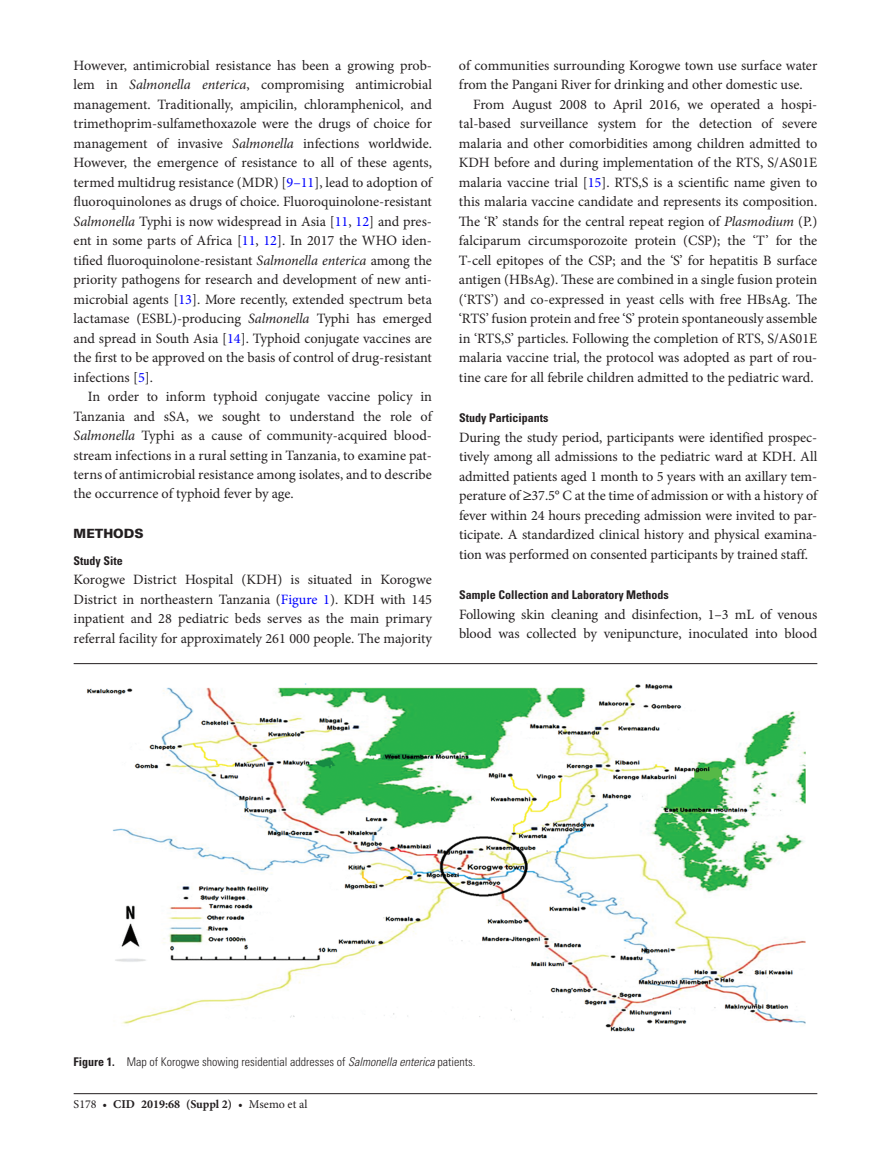
<style>
.page{position:relative;width:891px;height:1174px;background:#fff}
.page>*{position:absolute;margin:0;border:0;box-sizing:border-box;transform-origin:0 0}
.t1{font:14.25px/19.5px "Minion Pro";letter-spacing:-.005em;color:#231f20;text-align:justify}
.t2{font:900 12.75px "Univers LT Std";color:#231f20}
.t3{font:300 condensed 12px "Univers LT Std";color:#231f20}
.t4{font:700 condensed 12px "Univers LT Std";color:#231f20}
.t5{font:700 12px "Minion Pro";color:#231f20}
.s1{font-style:italic}
.s2{color:#00f}
.s3{font-family:"Gandhari Unicode"}
.s4{font-weight:700}
.s5{font-weight:400}
</style>
<div class="page">
<hr style="left:74px;top:1093px;width:743px;height:1px;background:#231f20">
<hr style="left:74px;top:663px;width:743px;height:1px;background:#231f20">
<img style="left:87px;top:683px;width:719px;height:349px">
<p class="t1" style="left:74px;top:55px;width:360px">However, antimicrobial resistance has been a growing prob&shy;lem in <span class="s1">Salmonella enterica</span>, compromising antimicrobial management. Traditionally, ampicilin, chloramphenicol, and trimethoprim-sulfamethoxazole were the drugs of choice for management of invasive <span class="s1">Salmonella</span> infections worldwide.<br>However, the emergence of resistance to all of these agents, termed multidrug resistance (MDR) [<span class="s2">9–11</span>], lead to adoption of fluoroquinolones as drugs of choice. Fluoroquinolone-resistant <span class="s1">Salmonella</span> Typhi is now widespread in Asia [<span class="s2">11</span>, <span class="s2">12</span>] and pres&shy;ent in some parts of Africa [<span class="s2">11</span>, <span class="s2">12</span>]. In 2017 the WHO iden&shy;tified fluoroquinolone-resistant <span class="s1">Salmonella enterica</span> among the priority pathogens for research and development of new anti&shy;microbial agents [<span class="s2">13</span>]. More recently, extended spectrum beta lactamase (ESBL)-producing <span class="s1">Salmonella</span> Typhi has emerged and spread in South Asia [<span class="s2">14</span>]. Typhoid conjugate vaccines are the first to be approved on the basis of control of drug-resistant infections [<span class="s2">5</span>].</p>
<p class="t1" style="left:74px;top:387px;width:360px;text-indent:14px">In order to inform typhoid conjugate vaccine policy in Tanzania and sSA, we sought to understand the role of <span class="s1">Salmonella</span> Typhi as a cause of community-acquired blood&shy;stream infections in a rural setting in Tanzania, to examine pat&shy;terns of antimicrobial resistance among isolates, and to describe the occurrence of typhoid fever by age.</p>
<p class="t2" style="left:74px;top:525px;width:72px">METHODS</p>
<p class="t4" style="left:74px;top:553px;width:51px">Study Site</p>
<p class="t1" style="left:74px;top:570px;width:360px">Korogwe District Hospital (KDH) is situated in Korogwe District in northeastern Tanzania (<span class="s2">Figure 1</span>). KDH with 145 inpatient and 28 pediatric beds serves as the main primary referral facility for approximately 261 000 people. The majority</p>
<p class="t1" style="left:459px;top:55px;width:360px">of communities surrounding Korogwe town use surface water from the Pangani River for drinking and other domestic use.</p>
<p class="t1" style="left:459px;top:94px;width:360px;text-indent:14px">From August 2008 to April 2016, we operated a hospi&shy;tal-based surveillance system for the detection of severe malaria and other comorbidities among children admitted to KDH before and during implementation of the RTS, S/AS01E malaria vaccine trial [<span class="s2">15</span>]. RTS,S is a scientific name given to this malaria vaccine candidate and represents its composition.<br>The ‘R’ stands for the central repeat region of <span class="s1">Plasmodium</span> (P.) falciparum circumsporozoite protein (CSP); the ‘T’ for the T-cell epitopes of the CSP; and the ‘S’ for hepatitis B surface antigen (HBsAg). These are combined in a single fusion protein (‘RTS’) and co-expressed in yeast cells with free HBsAg. The ‘RTS’ fusion protein and free ‘S’ protein spontaneously assemble in ‘RTS,S’ particles. Following the completion of RTS, S/AS01E malaria vaccine trial, the protocol was adopted as part of rou&shy;tine care for all febrile children admitted to the pediatric ward.</p>
<p class="t4" style="left:459px;top:410px;width:91px">Study Participants</p>
<p class="t1" style="left:459px;top:427px;width:360px">During the study period, participants were identified prospec&shy;tively among all admissions to the pediatric ward at KDH. All admitted patients aged 1 month to 5 years with an axillary tem&shy;perature of <span class="s3">≥</span>37.5° C at the time of admission or with a history of fever within 24 hours preceding admission were invited to par&shy;ticipate. A standardized clinical history and physical examina&shy;tion was performed on consented participants by trained staff.</p>
<p class="t4" style="left:459px;top:587px;width:211px">Sample Collection and Laboratory Methods</p>
<p class="t1" style="left:459px;top:604px;width:360px">Following skin cleaning and disinfection, 1–3 mL of venous blood was collected by venipuncture, inoculated into blood</p>
<p class="t3" style="left:74px;top:1055px;width:403px"><span class="s4">Figure 1.</span> Map of Korogwe showing residential addresses of <span class="s1">Salmonella enterica</span> patients.</p>
<p class="t5" style="left:74px;top:1096px;width:235px"><span class="s5">S178 •</span> CID 2019:68 (Suppl 2) <span class="s5">• Msemo et al</span></p>
</div>
